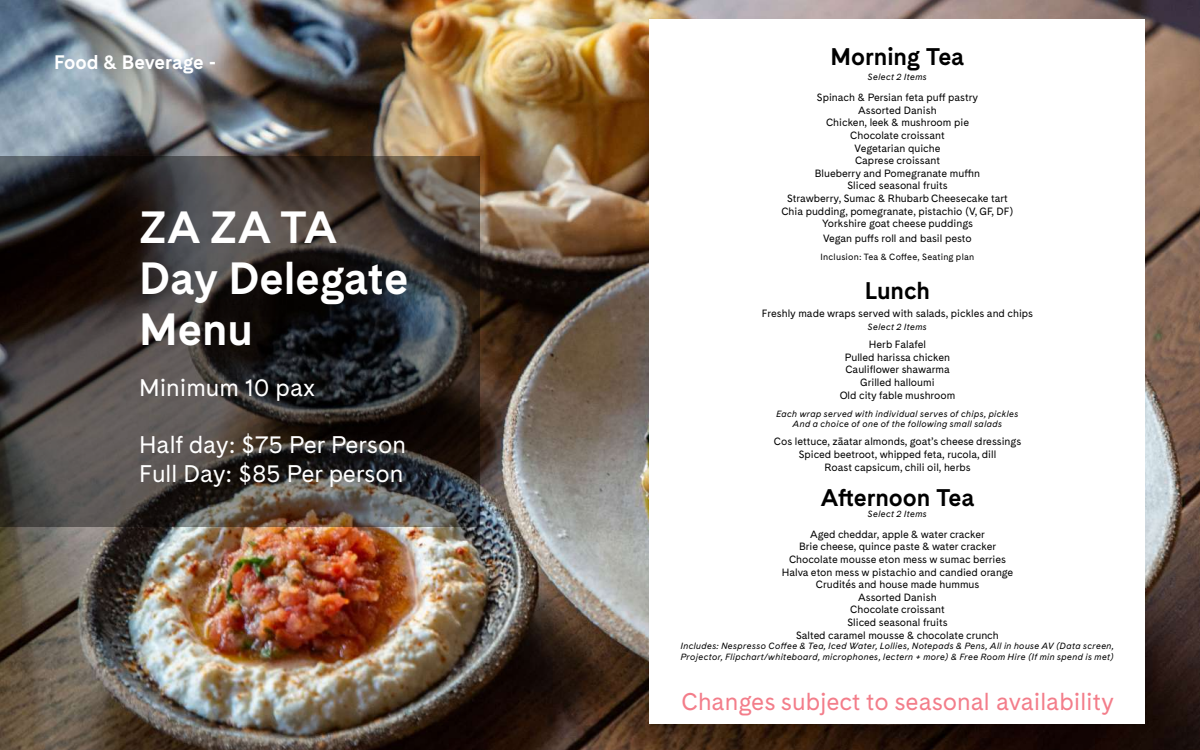
<style>
.page{position:relative;width:1200px;height:750px;background:#fff}
.page>*{position:absolute;margin:0;border:0;box-sizing:border-box;transform-origin:0 0}
.t1{font:700 45px/51px "Cadiz";color:#fff}
.t2{font:24px/28.5px "Cadiz";color:#fff}
.t3{font:24px "Cadiz";color:#f37d8a}
.t4{font:700 24px "Cadiz";letter-spacing:-.005em;color:#000}
.t5{font:700 19.5px "Cadiz";color:#fff}
.t6{font:10.5px/12.6px "Cadiz";color:#000;text-align:center}
.t7{font:italic 9px/10.8px "Cadiz";letter-spacing:.025em;color:#000;text-align:center}
.t8{font:9px "Cadiz";letter-spacing:.025em;color:#000}
</style>
<div class="page">
<img style="left:0;top:0;width:1200px;height:750px">
<svg style="left:0;top:156px;width:480px;height:370px;background:#383431"></svg>
<div style="left:650px;top:20px;width:495px;height:704px;background:#fff"></div>
<h3 class="t5" style="left:54px;top:47px;width:164px">Food &amp; Beverage -</h3>
<h1 class="t1" style="left:139px;top:202px;width:271px">ZA ZA TA<br>Day Delegate<br>Menu</h1>
<h2 class="t2" style="left:139px;top:373px;width:178px">Minimum 10 pax</h2>
<h2 class="t2" style="left:139px;top:430px;width:268px">Half day: $75 Per Person<br>Full Day: $85 Per person</h2>
<h2 class="t4" style="left:831px;top:39px;width:135px">Morning Tea</h2>
<p class="t7" style="left:868px;top:71px;width:60px">Select 2 Items</p>
<p class="t6" style="left:781px;top:91px;width:234px">Spinach &amp; Persian feta puff pastry<br>Assorted Danish<br>Chicken, leek &amp; mushroom pie<br>Chocolate croissant<br>Vegetarian quiche<br>Caprese croissant<br>Blueberry and Pomegranate muffin<br>Sliced seasonal fruits<br>Strawberry, Sumac &amp; Rhubarb Cheesecake tart<br>Chia pudding, pomegranate, pistachio (V, GF, DF)<br>Yorkshire goat cheese puddings</p>
<p class="t6" style="left:823px;top:231px;width:150px">Vegan puffs roll and basil pesto</p>
<p class="t8" style="left:821px;top:250px;width:155px">Inclusion: Tea &amp; Coffee, Seating plan</p>
<h2 class="t4" style="left:865px;top:272px;width:67px">Lunch</h2>
<p class="t6" style="left:762px;top:306px;width:273px">Freshly made wraps served with salads, pickles and chips</p>
<p class="t7" style="left:868px;top:321px;width:60px">Select 2 Items</p>
<p class="t6" style="left:840px;top:338px;width:117px">Herb Falafel<br>Pulled harissa chicken<br>Cauliflower shawarma<br>Grilled halloumi<br>Old city fable mushroom</p>
<p class="t7" style="left:776px;top:408px;width:244px">Each wrap served with individual serves of chips, pickles<br>And a choice of one of the following small salads</p>
<p class="t6" style="left:774px;top:435px;width:249px">Cos lettuce, zāatar almonds, goat’s cheese dressings<br>Spiced beetroot, whipped feta, rucola, dill<br>Roast capsicum, chili oil, herbs</p>
<h2 class="t4" style="left:820px;top:480px;width:156px">Afternoon Tea</h2>
<p class="t7" style="left:868px;top:508px;width:60px">Select 2 Items</p>
<p class="t6" style="left:782px;top:527px;width:233px">Aged cheddar, apple &amp; water cracker<br>Brie cheese, quince paste &amp; water cracker Chocolate mousse eton mess w sumac berries Halva eton mess w pistachio and candied orange Crudités and house made hummus<br>Assorted Danish<br>Chocolate croissant<br>Sliced seasonal fruits<br>Salted caramel mousse &amp; chocolate crunch</p>
<p class="t7" style="left:681px;top:641px;width:435px;text-align:left">Includes: Nespresso Coffee &amp; Tea, Iced Water, Lollies, Notepads &amp; Pens, All in house AV (Data screen,<br>Projector, Flipchart/whiteboard, microphones, lectern + more) &amp; Free Room Hire (If min spend is met)</p>
<h2 class="t3" style="left:681px;top:684px;width:434px">Changes subject to seasonal availability</h2>
</div>
